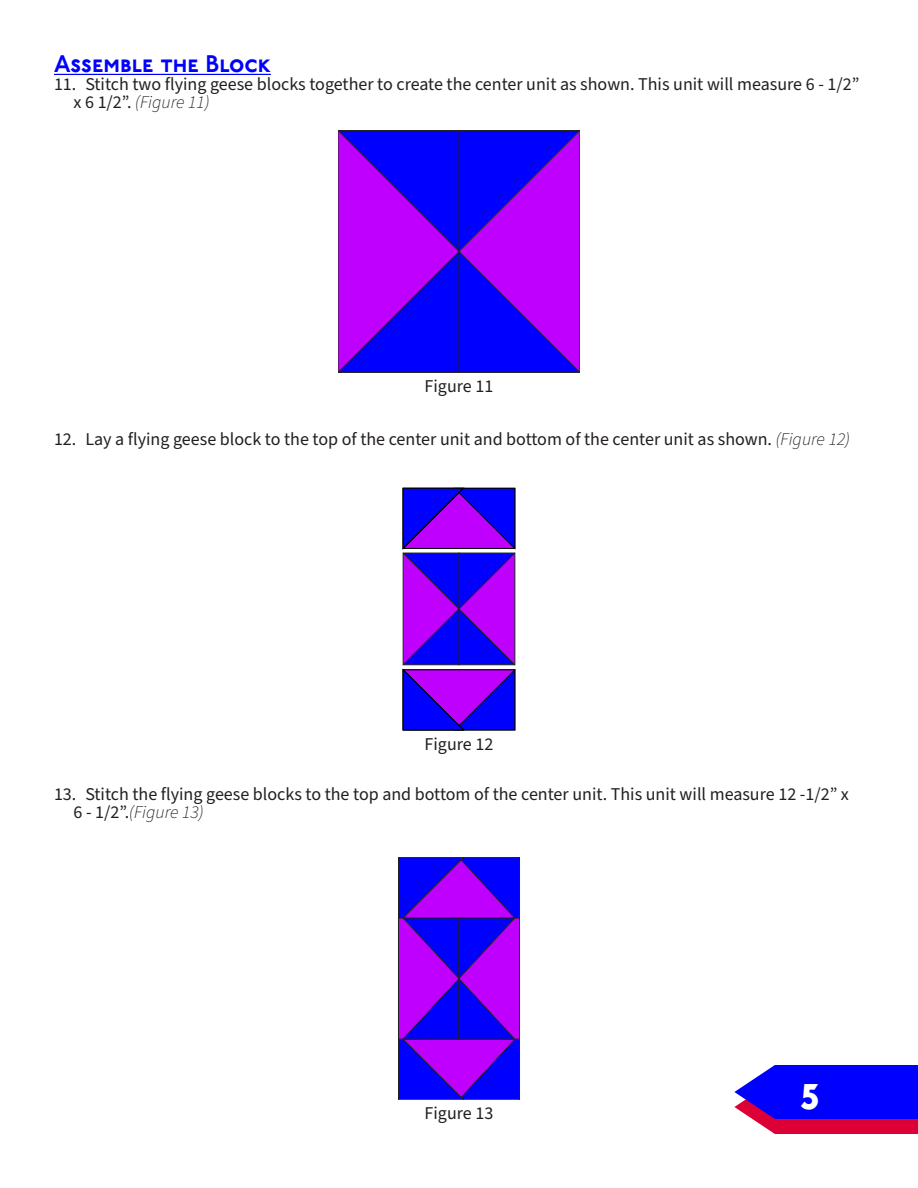
<style>
.page{position:relative;width:918px;height:1188px;background:#fff}
.page>*{position:absolute;margin:0;border:0;box-sizing:border-box;transform-origin:0 0}
.t1{font:48px "P22 Underground Dm P";color:#fff}
.Title_1_Blue_Left{font:24px "P22 Underground Dm P";color:#0000fe}
.t2{font:18px/18px "Source Sans Pro";color:#231f20}
.s1{font-weight:300;font-style:italic}
</style>
<div class="page">
<svg style="left:338px;top:131px;width:242px;height:241px;background:#5e00f9"></svg>
<svg style="left:403px;top:488px;width:112px;height:242px;background:#5d08ef"></svg>
<svg style="left:398px;top:857px;width:122px;height:242px;background:#5b01f1"></svg>
<svg style="left:734px;top:1065px;width:184px;height:69px;background:#4618d4"></svg>
<hr style="left:54px;top:74px;width:217px;height:1px;background:#0000fe">
<p class="Title_1_Blue_Left" style="left:54px;top:50px;width:218px">Assemble the Block</p>
<p class="t2" style="left:74px;top:76px;width:787px;text-indent:-20px">11. Stitch two flying geese blocks together to create the center unit as shown. This unit will measure 6 - 1/2” x 6 1/2”. <span class="s1">(Figure 11)</span></p>
<p class="t2" style="left:425px;top:378px;width:70px">Figure 11</p>
<p class="t2" style="left:54px;top:431px;width:798px">12. Lay a flying geese block to the top of the center unit and bottom of the center unit as shown. <span class="s1">(Figure 12)</span></p>
<p class="t2" style="left:425px;top:735px;width:70px">Figure 12</p>
<p class="t2" style="left:74px;top:786px;width:777px;text-indent:-20px">13. Stitch the flying geese blocks to the top and bottom of the center unit. This unit will measure 12 -1/2” x<br>6 - 1/2”.<span class="s1">(Figure 13)</span></p>
<p class="t2" style="left:425px;top:1105px;width:70px">Figure 13</p>
<h1 class="t1" style="left:800px;top:1065px;width:21px">5</h1>
</div>
